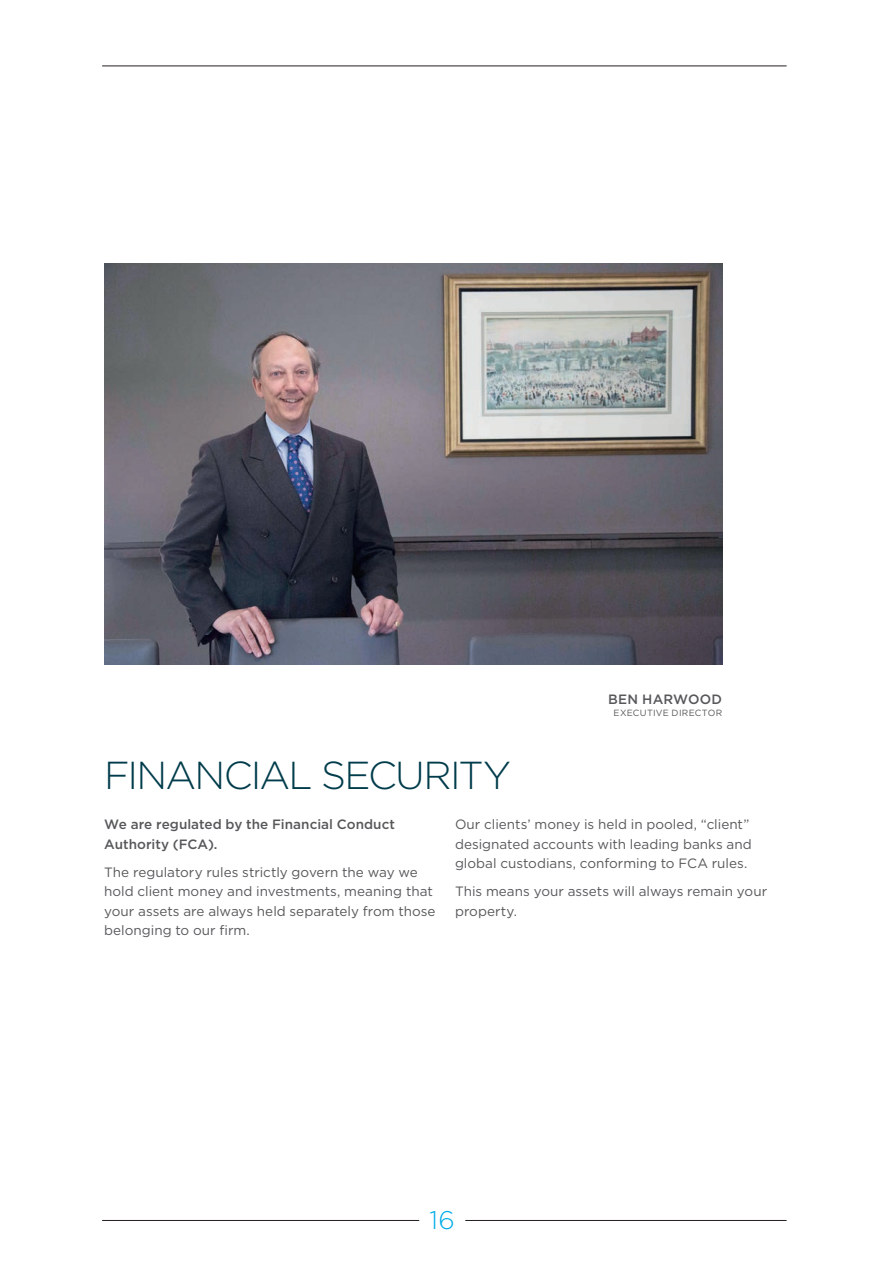
<style>
.page{position:relative;width:893px;height:1263px;background:#fff}
.page>*{position:absolute;margin:0;border:0;box-sizing:border-box;transform-origin:0 0}
.t1{font:300 39px "Gotham";letter-spacing:-.045em;color:#003c4b}
.t2{font:300 25.5px "Gotham";color:#00abe7}
.t3{font:13.5px/19.5px "Gotham";color:#57585a}
.t4{font:500 13.5px/19.5px "Gotham";letter-spacing:.005em;color:#57585a}
.t5{font:9px "Gotham";letter-spacing:.03em;color:#57585a}
</style>
<div class="page">
<hr style="left:102px;top:1220px;width:317px;height:1px;background:#231f20">
<hr style="left:466px;top:1220px;width:320px;height:1px;background:#231f20">
<hr style="left:102px;top:66px;width:684px;height:1px;background:#231f20">
<img style="left:104px;top:264px;width:618px;height:400px">
<p class="t4" style="left:608px;top:689px;width:116px">BEN HARWOOD</p>
<p class="t5" style="left:614px;top:707px;width:110px">EXECUTIVE DIRECTOR</p>
<h1 class="t1" style="left:104px;top:750px;width:408px">FINANCIAL SECURITY</h1>
<p class="t4" style="left:104px;top:814px;width:292px">We are regulated by the Financial Conduct<br>Authority (FCA).</p>
<p class="t3" style="left:104px;top:862px;width:333px">The regulatory rules strictly govern the way we hold client money and investments, meaning that your assets are always held separately from those belonging to our firm.</p>
<p class="t3" style="left:455px;top:814px;width:298px">Our clients’ money is held in pooled, “client” designated accounts with leading banks and global custodians, conforming to FCA rules.</p>
<p class="t3" style="left:455px;top:881px;width:314px">This means your assets will always remain your property.</p>
<h2 class="t2" style="left:430px;top:1203px;width:27px">16</h2>
</div>
